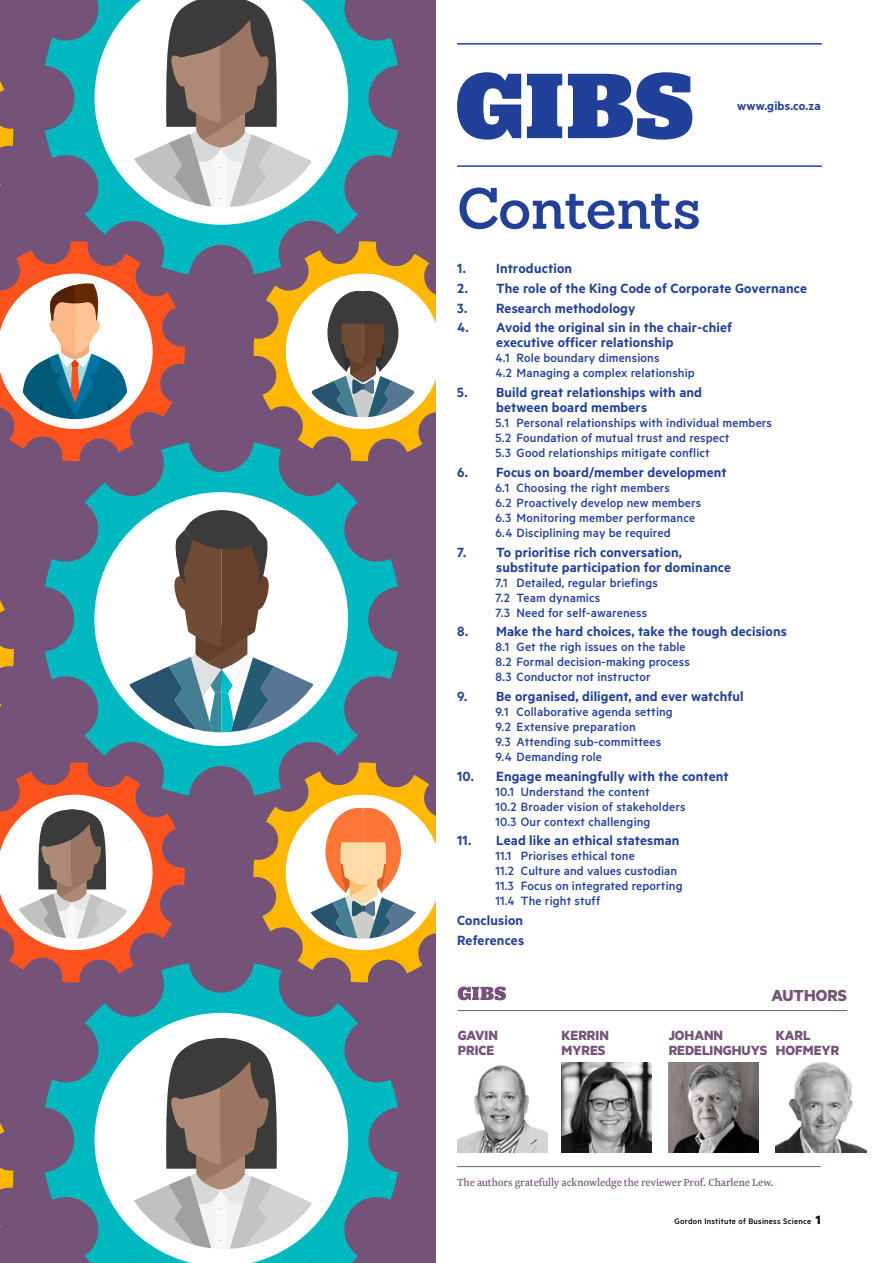
<style>
.page{position:relative;width:893px;height:1263px;background:#fff}
.page>*{position:absolute;margin:0;border:0;box-sizing:border-box;transform-origin:0 0}
.t1{font:600 57px "Sanchez";letter-spacing:-.03em;color:#21409a}
.t2{font:700 18px "Metric";color:#755379}
.t3{font:600 15px/15px "Metric";letter-spacing:.01em;color:#21409a}
.t4{font:700 15px/15px "Metric";color:#755379}
.t5{font:500 13.5px/15px "Metric";letter-spacing:.01em;color:#21409a}
.t6{font:600 13.5px "Metric";letter-spacing:.01em;color:#21409a}
.t7{font:12px "Newzald";letter-spacing:-.005em;color:#755379}
.t8{font:500 9px "Metric";letter-spacing:.025em;color:#000}
.s1{font-weight:700;font-size:13.5px}
</style>
<div class="page">
<div style="left:0;top:0;width:435px;height:1263px;background:#755379"></div>
<svg style="left:0;top:0;width:435px;height:452px"></svg>
<svg style="left:0;top:1123px;width:13px;height:105px"></svg>
<svg style="left:45px;top:982px;width:353px;height:281px"></svg>
<svg style="left:119px;top:1037px;width:203px;height:212px;background:#bbbcba"></svg>
<svg style="left:45px;top:442px;width:353px;height:68px"></svg>
<svg style="left:0;top:510px;width:435px;height:472px"></svg>
<svg style="left:457px;top:72px;width:235px;height:68px"></svg>
<hr style="left:457px;top:165px;width:365px;height:2px;background:#21409a">
<hr style="left:457px;top:43px;width:365px;height:2px;background:#21409a">
<hr style="left:457px;top:1166px;width:364px;height:1px;background:#755379">
<svg style="left:458px;top:986px;width:48px;height:14px"></svg>
<hr style="left:458px;top:1010px;width:389px;height:1px;background:#755379">
<img style="left:776px;top:1062px;width:90px;height:90px">
<img style="left:458px;top:1065px;width:90px;height:87px">
<img style="left:561px;top:1062px;width:91px;height:90px">
<img style="left:669px;top:1062px;width:90px;height:90px">
<h1 class="t1" style="left:457px;top:170px;width:245px">Contents</h1>
<p class="t6" style="left:737px;top:98px;width:85px">www.gibs.co.za</p>
<p class="t3" style="left:457px;top:261px;width:117px">1. Introduction</p>
<p class="t3" style="left:457px;top:280px;width:351px">2. The role of the King Code of Corporate Governance</p>
<p class="t3" style="left:457px;top:300px;width:180px">3. Research methodology</p>
<p class="t3" style="left:496px;top:320px;width:237px;text-indent:-39px">4. Avoid the original sin in the chair-chief executive officer relationship</p>
<p class="t5" style="left:495px;top:350px;width:201px">4.1 Role boundary dimensions<br>4.2 Managing a complex relationship</p>
<p class="t3" style="left:496px;top:384px;width:207px;text-indent:-39px">5. Build great relationships with and between board members</p>
<p class="t5" style="left:495px;top:415px;width:278px">5.1 Personal relationships with individual members<br>5.2 Foundation of mutual trust and respect<br>5.3 Good relationships mitigate conflict</p>
<p class="t3" style="left:457px;top:464px;width:271px">6. Focus on board/member development</p>
<p class="t5" style="left:495px;top:480px;width:207px">6.1 Choosing the right members<br>6.2 Proactively develop new members 6.3 Monitoring member performance 6.4 Disciplining may be required</p>
<p class="t3" style="left:496px;top:544px;width:236px;text-indent:-39px">7. To prioritise rich conversation, substitute participation for dominance</p>
<p class="t5" style="left:495px;top:574px;width:164px">7.1 Detailed, regular briefings<br>7.2 Team dynamics<br>7.3 Need for self-awareness</p>
<p class="t3" style="left:457px;top:624px;width:331px">8. Make the hard choices, take the tough decisions</p>
<p class="t5" style="left:495px;top:639px;width:196px">8.1 Get the righ issues on the table<br>8.2 Formal decision-making process<br>8.3 Conductor not instructor</p>
<p class="t3" style="left:457px;top:688px;width:288px">9. Be organised, diligent, and ever watchful</p>
<p class="t5" style="left:495px;top:704px;width:179px">9.1 Collaborative agenda setting<br>9.2 Extensive preparation<br>9.3 Attending sub-committees<br>9.4 Demanding role</p>
<p class="t3" style="left:457px;top:768px;width:273px">10. Engage meaningfully with the content</p>
<p class="t5" style="left:495px;top:783px;width:192px">10.1 Understand the content<br>10.2 Broader vision of stakeholders<br>10.3 Our context challenging</p>
<p class="t3" style="left:457px;top:833px;width:224px">11. Lead like an ethical statesman</p>
<p class="t5" style="left:495px;top:848px;width:189px">11.1 Priorises ethical tone<br>11.2 Culture and values custodian<br>11.3 Focus on integrated reporting<br>11.4 The right stuff</p>
<p class="t3" style="left:457px;top:910px;width:68px;line-height:19.6px">Conclusion<br>References</p>
<h2 class="t2" style="left:771px;top:984px;width:77px">AUTHORS</h2>
<p class="t4" style="left:458px;top:1027px;width:42px">GAVIN<br>PRICE</p>
<p class="t4" style="left:776px;top:1027px;width:65px">KARL<br>HOFMEYR</p>
<p class="t4" style="left:561px;top:1027px;width:49px">KERRIN<br>MYRES</p>
<p class="t4" style="left:669px;top:1027px;width:100px">JOHANN<br>REDELINGHUYS</p>
<p class="t7" style="left:457px;top:1175px;width:318px">The authors gratefully acknowledge the reviewer Prof. Charlene Lew.</p>
<p class="t8" style="left:675px;top:1215px;width:148px">Gordon Institute of Business Science <span class="s1">1</span></p>
</div>
